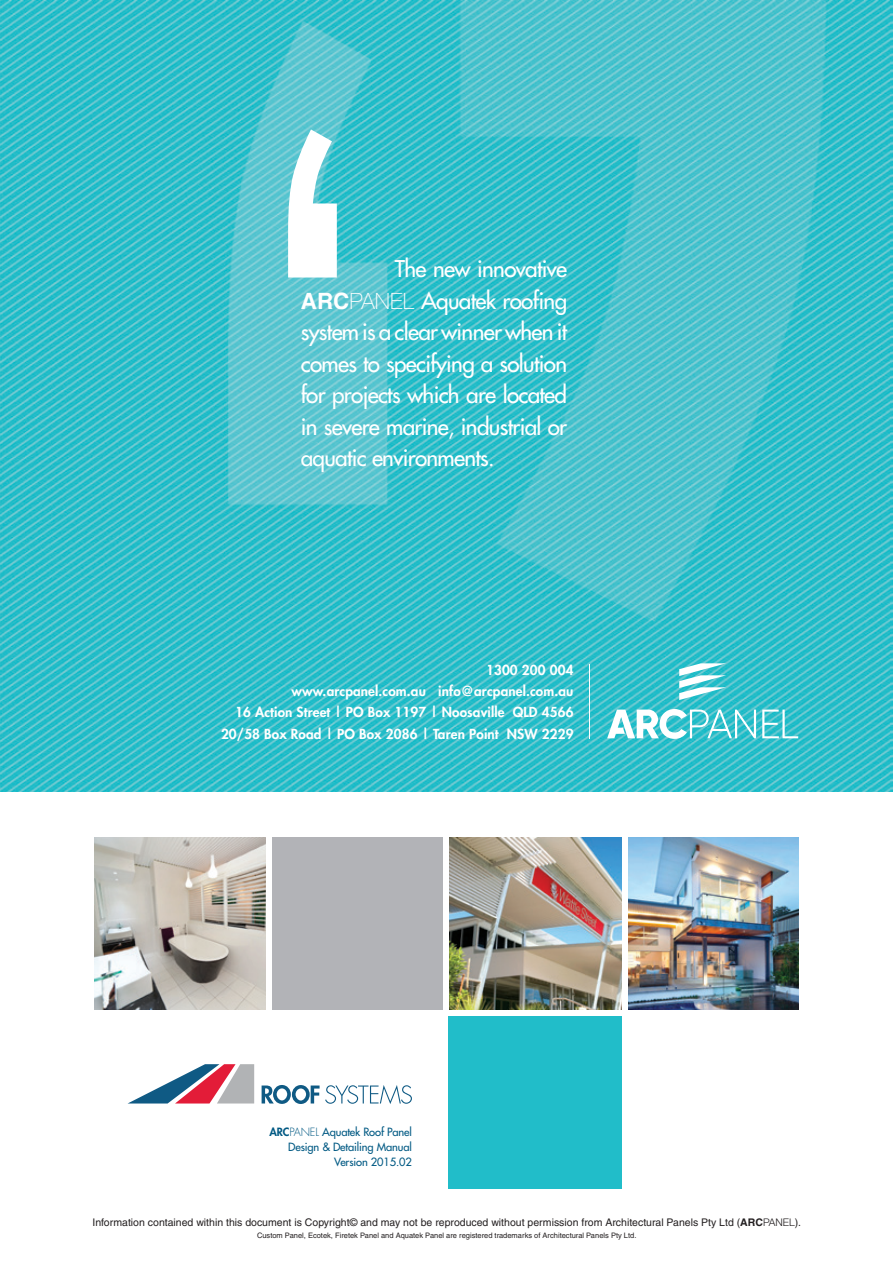
<style>
.page{position:relative;width:893px;height:1263px;background:#fff}
.page>*{position:absolute;margin:0;border:0;box-sizing:border-box;transform-origin:0 0}
.t1{font:22.5px/31.5px "Futura";letter-spacing:-.03em;color:#fff;text-align:justify}
.t2{font:800 13.5px/21px "Futura";letter-spacing:.01em;color:#fff;text-align:right}
.t3{font:11.1px/15.1px "Futura";letter-spacing:-.01em;color:#005983;text-align:right}
.t4{font:10.5px "Helvetica";color:#231f20}
.t5{font:7.5px "Helvetica";color:#231f20}
.s1{font-family:"Helvetica";font-weight:700}
.s2{font-family:"Helvetica Neue";font-weight:100}
.s3{font-weight:800}
.s4{font-weight:300}
.s5{font-weight:700}
.s6{font-family:"Helvetica Neue LT Std";font-weight:300}
</style>
<div class="page">
<img style="left:628px;top:837px;width:170px;height:173px">
<img style="left:95px;top:837px;width:171px;height:173px">
<div style="left:448px;top:1015px;width:174px;height:174px;background:#21bdc9"></div>
<img style="left:449px;top:837px;width:173px;height:173px">
<div style="left:271px;top:837px;width:172px;height:173px;background:#b2b3b7"></div>
<div style="left:267px;top:833px;width:5px;height:180px;background:#fff"></div>
<svg style="left:129px;top:1064px;width:125px;height:39px"></svg>
<svg style="left:262px;top:1085px;width:150px;height:19px"></svg>
<img style="left:0;top:0;width:893px;height:791px">
<svg style="left:288px;top:129px;width:49px;height:148px"></svg>
<hr style="left:590px;top:665px;width:1px;height:74px;background:#fff">
<svg style="left:679px;top:663px;width:47px;height:37px"></svg>
<svg style="left:607px;top:709px;width:149px;height:30px"></svg>
<svg style="left:762px;top:709px;width:36px;height:29px"></svg>
<p class="t1" style="left:301px;top:253px;width:268px;text-indent:94px">The new innovative <span class="s1">ARC</span><span class="s2">PANEL</span> Aquatek roofing system is a clear winner when it comes to specifying a solution for projects which are located in severe marine, industrial or aquatic environments.</p>
<p class="t2" style="left:221px;top:660px;width:354px">1300 200 004<br>www.arcpanel.com.au info@arcpanel.com.au<br>16 Action Street | PO Box 1197 | Noosaville QLD 4566<br>20/58 Box Road | PO Box 2086 | Taren Point NSW 2229</p>
<p class="t3" style="left:269px;top:1124px;width:144px"><span class="s3">ARC</span><span class="s4">PANEL</span> Aquatek Roof Panel<br>Design &amp; Detailing Manual<br>Version 2015.02</p>
<p class="t4" style="left:93px;top:1216px;width:710px">Information contained within this document is Copyright© and may not be reproduced without permission from Architectural Panels Pty Ltd (<span class="s5">ARC</span><span class="s6">PANEL</span>).</p>
<p class="t5" style="left:257px;top:1231px;width:381px">Custom Panel, Ecotek, Firetek Panel and Aquatek Panel are registered trademarks of Architectural Panels Pty Ltd.</p>
</div>
